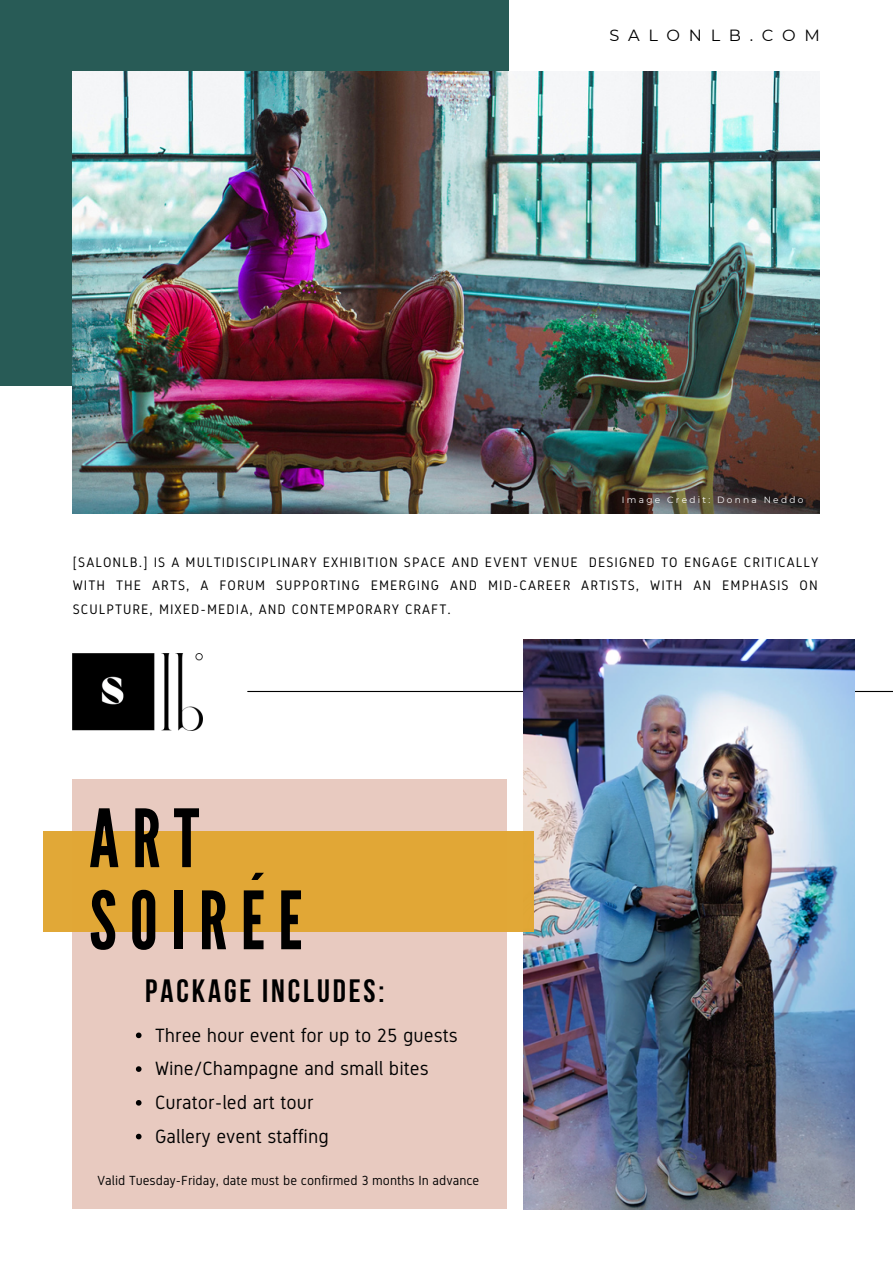
<style>
.page{position:relative;width:893px;height:1264px;background:#fff}
.page>*{position:absolute;margin:0;border:0;box-sizing:border-box;transform-origin:0 0}
.t1{font:79.95px/82.1px "League Gothic";letter-spacing:.16em;color:#000}
.t2{font:700 32.25px "Bebas Neue";letter-spacing:.09em;color:#000}
.t3{font:19.2px/33.8px "Gidole";color:#000}
.t4{font:16.2px "Montserrat";letter-spacing:.535em;color:#000}
.t5{font:13.8px/23.5px "Gidole";letter-spacing:.075em;color:#000;text-align:justify}
.t6{font:13.2px "Gidole";color:#000}
.t7{font:9px "Montserrat";letter-spacing:.25em;color:#fff}
</style>
<div class="page">
<div style="left:0;top:0;width:508px;height:386px;background:#285b56"></div>
<img style="left:73px;top:72px;width:746px;height:442px">
<hr style="left:248px;top:691px;width:644px;height:1px;background:#000">
<img style="left:73px;top:654px;width:129px;height:76px">
<div style="left:73px;top:779px;width:434px;height:430px;background:#e8cac0"></div>
<img style="left:523px;top:639px;width:331px;height:570px">
<div style="left:44px;top:831px;width:490px;height:100px;background:#e1a734"></div>
<svg style="left:136px;top:1032px;width:5px;height:6px"></svg>
<svg style="left:136px;top:1066px;width:5px;height:5px"></svg>
<svg style="left:136px;top:1100px;width:5px;height:5px"></svg>
<svg style="left:136px;top:1133px;width:5px;height:6px"></svg>
<p class="t4" style="left:609px;top:26px;width:212px">SALONLB.COM</p>
<p class="t7" style="left:622px;top:494px;width:183px">Image Credit: Donna Neddo</p>
<p class="t5" style="left:73px;top:550px;width:746px">[SALONLB.] IS A MULTIDISCIPLINARY EXHIBITION SPACE AND EVENT VENUE DESIGNED TO ENGAGE CRITICALLY WITH THE ARTS, A FORUM SUPPORTING EMERGING AND MID-CAREER ARTISTS, WITH AN EMPHASIS ON SCULPTURE, MIXED-MEDIA, AND CONTEMPORARY CRAFT.</p>
<h1 class="t1" style="left:89px;top:799px;width:215px">ART<br>SOIR´EE</h1>
<h2 class="t2" style="left:145px;top:977px;width:241px">PACKAGE INCLUDES:</h2>
<h3 class="t3" style="left:155px;top:1018px;width:304px">Three hour event for up to 25 guests<br>Wine/Champagne and small bites<br>Curator-led art tour<br>Gallery event staffing</h3>
<p class="t6" style="left:98px;top:1172px;width:383px">Valid Tuesday-Friday, date must be confirmed 3 months In advance</p>
</div>
